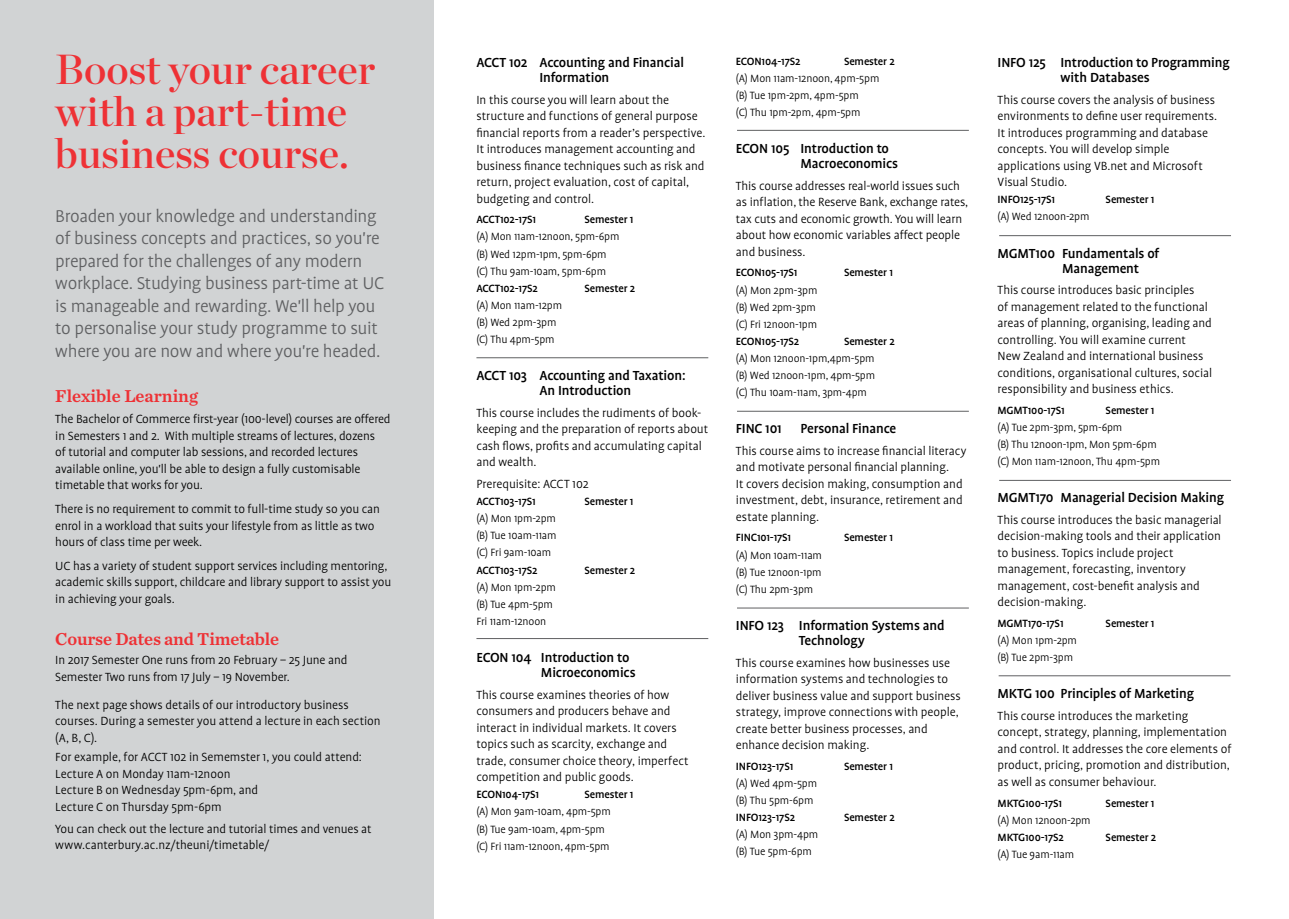
<style>
.page{position:relative;width:1289px;height:919px;background:#fff}
.page>*{position:absolute;margin:0;border:0;box-sizing:border-box;transform-origin:0 0}
.t1{font:42px/42px "Chronicle Display Semi";color:#ee3135}
.t2{font:300 19.5px/22.5px "Profile Pro";letter-spacing:-.02em;color:#5f6062}
.t3{font:18px "Chronicle Text G4 Semi";letter-spacing:-.01em;color:#ee3135}
.t4{font:500 15px/15px "Profile Pro";letter-spacing:-.01em;color:#000}
.t5{font:300 13.5px/16.5px "Profile Pro";letter-spacing:-.01em;color:#000}
.t6{font:300 12px/17.1px "Profile Pro";letter-spacing:-.01em;color:#000}
.t7{font:500 12px "Profile Pro";letter-spacing:-.01em;color:#000}
</style>
<div class="page">
<div style="left:0;top:0;width:434px;height:918px;background:#d1d3d4"></div>
<hr style="left:476px;top:357px;width:232px;height:1px;background:#5f6062">
<hr style="left:476px;top:638px;width:232px;height:1px;background:#5f6062">
<hr style="left:737px;top:130px;width:231px;height:1px;background:#5f6062">
<hr style="left:737px;top:411px;width:231px;height:1px;background:#5f6062">
<hr style="left:737px;top:607px;width:231px;height:1px;background:#5f6062">
<hr style="left:999px;top:235px;width:231px;height:1px;background:#5f6062">
<hr style="left:999px;top:480px;width:231px;height:1px;background:#5f6062">
<hr style="left:998px;top:675px;width:232px;height:1px;background:#5f6062">
<h1 class="t1" style="left:55px;top:46px;width:321px">Boost your career with a part-time business course.</h1>
<p class="t2" style="left:55px;top:205px;width:330px">Broaden your knowledge and understanding of business concepts and practices, so you're prepared for the challenges of any modern workplace. Studying business part-time at UC is manageable and rewarding. We'll help you to personalise your study programme to suit where you are now and where you're headed.</p>
<h3 class="t3" style="left:55px;top:381px;width:144px">Flexible Learning</h3>
<p class="t5" style="left:55px;top:411px;width:337px">The Bachelor of Commerce first-year (100-level) courses are offered in Semesters 1 and 2. With multiple streams of lectures, dozens<br>of tutorial and computer lab sessions, and recorded lectures available online, you'll be able to design a fully customisable timetable that works for you.</p>
<p class="t5" style="left:55px;top:501px;width:326px">There is no requirement to commit to full-time study so you can enrol in a workload that suits your lifestyle from as little as two hours of class time per week.</p>
<p class="t5" style="left:55px;top:558px;width:337px">UC has a variety of student support services including mentoring, academic skills support, childcare and library support to assist you in achieving your goals.</p>
<h3 class="t3" style="left:55px;top:624px;width:225px">Course Dates and Timetable</h3>
<p class="t5" style="left:55px;top:652px;width:294px">In 2017 Semester One runs from 20 February – 25 June and<br>Semester Two runs from 17 July – 19 November.</p>
<p class="t5" style="left:55px;top:697px;width:327px">The next page shows details of our introductory business courses. During a semester you attend a lecture in each section (A, B, C).</p>
<p class="t5" style="left:55px;top:749px;width:308px">For example, for ACCT 102 in Sememster 1, you could attend:<br>Lecture A on Monday 11am-12noon<br>Lecture B on Wednesday 5pm-6pm, and<br>Lecture C on Thursday 5pm-6pm</p>
<p class="t5" style="left:55px;top:820px;width:318px">You can check out the lecture and tutorial times and venues at www.canterbury.ac.nz/theuni/timetable/</p>
<p class="t4" style="left:539px;top:55px;width:146px;text-indent:-63px">ACCT 102 Accounting and Financial<br>Information</p>
<p class="t5" style="left:476px;top:92px;width:230px">In this course you will learn about the structure and functions of general purpose financial reports from a reader’s perspective.<br>It introduces management accounting and business finance techniques such as risk and return, project evaluation, cost of capital, budgeting and control.</p>
<p class="t7" style="left:476px;top:213px;width:61px">ACCT102-17S1</p>
<p class="t7" style="left:584px;top:213px;width:50px">Semester 1</p>
<p class="t6" style="left:476px;top:229px;width:144px">(A) Mon 11am-12noon, 5pm-6pm (B) Wed 12pm-1pm, 5pm-6pm (C) Thu 9am-10am, 5pm-6pm</p>
<p class="t7" style="left:476px;top:281px;width:63px">ACCT102-17S2</p>
<p class="t7" style="left:584px;top:281px;width:52px">Semester 2</p>
<p class="t6" style="left:476px;top:297px;width:87px">(A) Mon 11am-12pm (B) Wed 2pm-3pm (C) Thu 4pm-5pm</p>
<p class="t4" style="left:476px;top:368px;width:211px;text-align:center">ACCT 103 Accounting and Taxation:<br>An Introduction</p>
<p class="t5" style="left:476px;top:405px;width:233px">This course includes the rudiments of book&shy;keeping and the preparation of reports about cash flows, profits and accumulating capital and wealth.</p>
<p class="t5" style="left:476px;top:476px;width:114px">Prerequisite: ACCT 102</p>
<p class="t7" style="left:476px;top:494px;width:61px">ACCT103-17S1</p>
<p class="t7" style="left:584px;top:494px;width:50px">Semester 1</p>
<p class="t6" style="left:476px;top:510px;width:82px;text-align:justify">(A) Mon 1pm-2pm (B) Tue 10am-11am (C) Fri 9am-10am</p>
<p class="t7" style="left:476px;top:563px;width:62px">ACCT103-17S2</p>
<p class="t7" style="left:584px;top:563px;width:52px">Semester 2</p>
<p class="t6" style="left:476px;top:579px;width:81px">(A) Mon 1pm-2pm (B) Tue 4pm-5pm<br>Fri 11am-12noon</p>
<p class="t4" style="left:541px;top:650px;width:96px;text-indent:-64px">ECON 104 Introduction to<br>Microeconomics</p>
<p class="t5" style="left:476px;top:686px;width:214px">This course examines theories of how consumers and producers behave and interact in individual markets. It covers topics such as scarcity, exchange and trade, consumer choice theory, imperfect competition and public goods.</p>
<p class="t7" style="left:476px;top:787px;width:64px">ECON104-17S1</p>
<p class="t7" style="left:584px;top:787px;width:50px">Semester 1</p>
<p class="t6" style="left:476px;top:803px;width:136px">(A) Mon 9am-10am, 4pm-5pm (B) Tue 9am-10am, 4pm-5pm (C) Fri 11am-12noon, 4pm-5pm</p>
<p class="t7" style="left:736px;top:54px;width:66px">ECON104-17S2</p>
<p class="t7" style="left:844px;top:54px;width:52px">Semester 2</p>
<p class="t6" style="left:736px;top:70px;width:145px">(A) Mon 11am-12noon, 4pm-5pm (B) Tue 1pm-2pm, 4pm-5pm<br>(C) Thu 1pm-2pm, 4pm-5pm</p>
<p class="t4" style="left:800px;top:141px;width:99px;text-indent:-64px">ECON 105 Introduction to<br>Macroeconomics</p>
<p class="t5" style="left:736px;top:178px;width:234px">This course addresses real-world issues such as inflation, the Reserve Bank, exchange rates, tax cuts and economic growth. You will learn about how economic variables affect people and business.</p>
<p class="t7" style="left:736px;top:266px;width:63px">ECON105-17S1</p>
<p class="t7" style="left:844px;top:266px;width:50px">Semester 1</p>
<p class="t6" style="left:736px;top:282px;width:83px">(A) Mon 2pm-3pm (B) Wed 2pm-3pm (C) Fri 12noon-1pm</p>
<p class="t7" style="left:736px;top:334px;width:65px">ECON105-17S2</p>
<p class="t7" style="left:844px;top:334px;width:52px">Semester 2</p>
<p class="t6" style="left:736px;top:350px;width:141px;text-align:justify">(A) Mon 12noon-1pm,4pm-5pm (B) Wed 12noon-1pm, 4pm-5pm (C) Thu 10am-11am, 3pm-4pm</p>
<p class="t4" style="left:736px;top:421px;width:47px">FINC 101</p>
<p class="t4" style="left:800px;top:421px;width:97px">Personal Finance</p>
<p class="t5" style="left:736px;top:443px;width:232px">This course aims to increase financial literacy and motivate personal financial planning.<br>It covers decision making, consumption and investment, debt, insurance, retirement and estate planning.</p>
<p class="t7" style="left:736px;top:531px;width:57px">FINC101-17S1</p>
<p class="t7" style="left:844px;top:531px;width:50px">Semester 1</p>
<p class="t6" style="left:736px;top:547px;width:88px;text-align:justify">(A) Mon 10am-11am (B) Tue 12noon-1pm (C) Thu 2pm-3pm</p>
<p class="t4" style="left:799px;top:618px;width:147px;text-indent:-63px">INFO 123 Information Systems and<br>Technology</p>
<p class="t5" style="left:736px;top:654px;width:226px">This course examines how businesses use information systems and technologies to deliver business value and support business strategy, improve connections with people, create better business processes, and enhance decision making.</p>
<p class="t7" style="left:736px;top:759px;width:59px">INFO123-17S1</p>
<p class="t7" style="left:844px;top:759px;width:50px">Semester 1</p>
<p class="t6" style="left:736px;top:775px;width:83px">(A) Wed 4pm-5pm (B) Thu 5pm-6pm</p>
<p class="t7" style="left:736px;top:810px;width:61px">INFO123-17S2</p>
<p class="t7" style="left:844px;top:810px;width:52px">Semester 2</p>
<p class="t6" style="left:736px;top:826px;width:84px">(A) Mon 3pm-4pm (B) Tue 5pm-6pm</p>
<p class="t4" style="left:1060px;top:55px;width:171px;text-indent:-63px">INFO 125 Introduction to Programming with Databases</p>
<p class="t5" style="left:997px;top:92px;width:221px">This course covers the analysis of business environments to define user requirements.<br>It introduces programming and database concepts. You will develop simple applications using VB.net and Microsoft Visual Studio.</p>
<p class="t7" style="left:997px;top:193px;width:59px">INFO125-17S1</p>
<p class="t7" style="left:1105px;top:193px;width:50px">Semester 1</p>
<p class="t6" style="left:997px;top:209px;width:93px">(A) Wed 12noon-2pm</p>
<p class="t4" style="left:1062px;top:246px;width:99px;text-indent:-64px">MGMT100 Fundamentals of<br>Management</p>
<p class="t5" style="left:997px;top:282px;width:216px">This course introduces basic principles<br>of management related to the functional areas of planning, organising, leading and controlling. You will examine current New Zealand and international business conditions, organisational cultures, social responsibility and business ethics.</p>
<p class="t7" style="left:997px;top:403px;width:69px">MGMT100-17S1</p>
<p class="t7" style="left:1105px;top:403px;width:50px">Semester 1</p>
<p class="t6" style="left:997px;top:419px;width:164px">(A) Tue 2pm-3pm, 5pm-6pm<br>(B) Thu 12noon-1pm, Mon 5pm-6pm (C) Mon 11am-12noon, Thu 4pm-5pm</p>
<p class="t4" style="left:997px;top:490px;width:228px">MGMT170 Managerial Decision Making</p>
<p class="t5" style="left:997px;top:512px;width:226px">This course introduces the basic managerial decision-making tools and their application to business. Topics include project management, forecasting, inventory management, cost-benefit analysis and decision-making.</p>
<p class="t7" style="left:997px;top:616px;width:67px">MGMT170-17S1</p>
<p class="t7" style="left:1105px;top:616px;width:50px">Semester 1</p>
<p class="t6" style="left:997px;top:632px;width:81px">(A) Mon 1pm-2pm (B) Tue 2pm-3pm</p>
<p class="t4" style="left:997px;top:686px;width:198px">MKTG 100 Principles of Marketing</p>
<p class="t5" style="left:997px;top:708px;width:235px">This course introduces the marketing concept, strategy, planning, implementation and control. It addresses the core elements of product, pricing, promotion and distribution, as well as consumer behaviour.</p>
<p class="t7" style="left:997px;top:795px;width:66px">MKTG100-17S1</p>
<p class="t7" style="left:1105px;top:795px;width:50px">Semester 1</p>
<p class="t6" style="left:997px;top:811px;width:95px">(A) Mon 12noon-2pm</p>
<p class="t7" style="left:997px;top:830px;width:68px">MKTG100-17S2</p>
<p class="t7" style="left:1105px;top:830px;width:52px">Semester 2</p>
<p class="t6" style="left:997px;top:846px;width:78px">(A) Tue 9am-11am</p>
</div>
